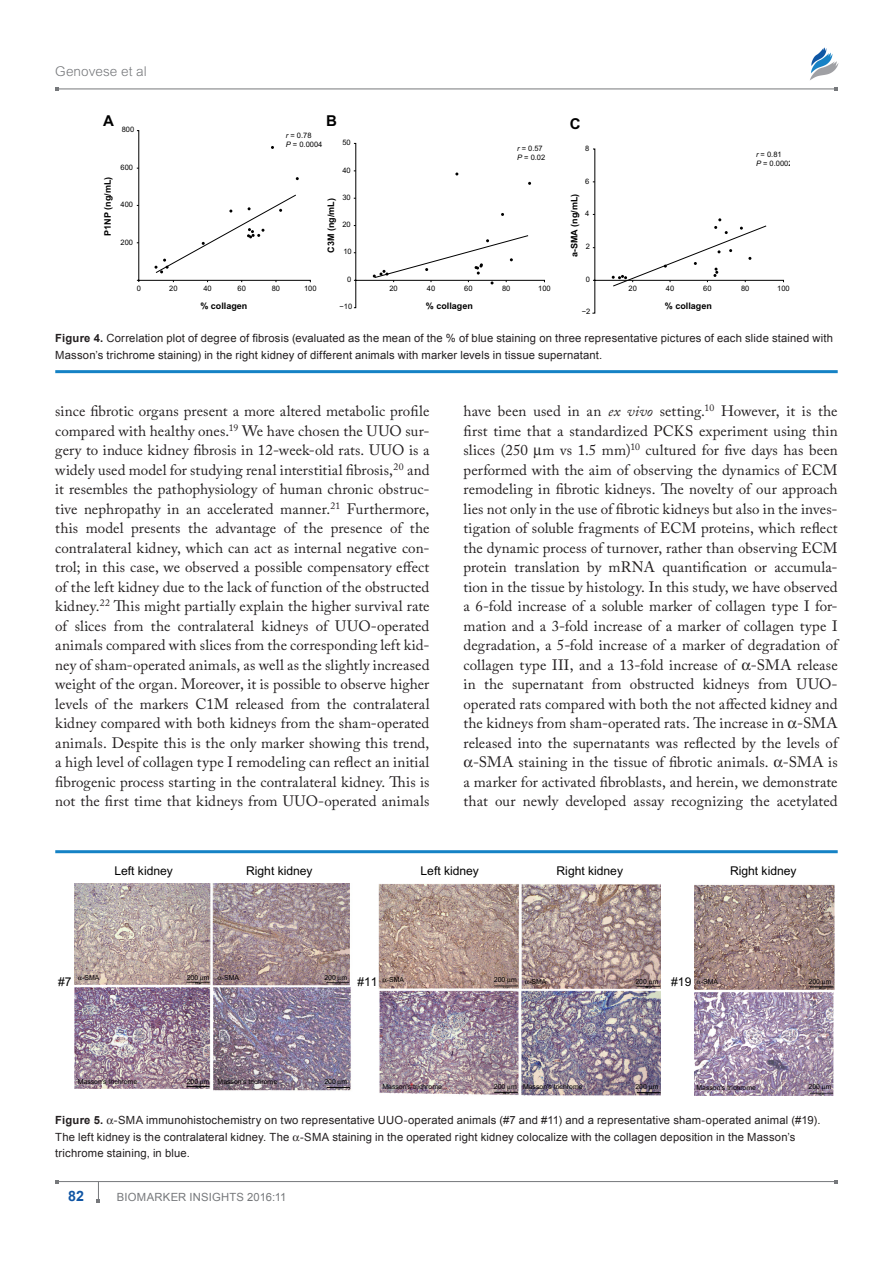
<style>
.page{position:relative;width:893px;height:1263px;background:#fff}
.page>*{position:absolute;margin:0;border:0;box-sizing:border-box;transform-origin:0 0}
.TxF{font:15px/19.5px "Adobe Caslon Pro";letter-spacing:.005em;color:#231f20;text-align:justify}
.t1{font:700 15px "Arial";color:#000}
.t2{font:700 14.25px "Arial";color:#1055a4}
.t3{font:300 13.5px "Arial MT Std";letter-spacing:.005em;color:#76787b}
.t4{font:12.15px "Arial";color:#000}
.FigC{font:11.25px/16.5px "Arial";letter-spacing:.015em;color:#231f20}
.t5{font:11.25px "Arial";letter-spacing:.015em;color:#76787b}
.FigC-2{font:700 11.25px "Arial";letter-spacing:.02em;color:#231f20}
.t6{font:700 9px "Arial";color:#000}
.t7{font:7.5px/9px "Arial";color:#000}
.t8{font:6.9px "Arial";color:#000}
.s1{font-style:italic}
.s2{font-weight:700}
.s3{font-weight:400}
</style>
<div class="page">
<hr style="left:57px;top:89px;width:779px;height:1px;background:#76787b">
<hr style="left:57px;top:1181px;width:779px;height:1px;background:#76787b">
<img style="left:810px;top:47px;width:29px;height:33px">
<svg style="left:97px;top:1182px;width:3px;height:20px"></svg>
<hr style="left:55px;top:850px;width:783px;height:3px;background:#1582c5">
<img style="left:75px;top:883px;width:276px;height:208px">
<img style="left:378px;top:884px;width:282px;height:212px">
<img style="left:694px;top:884px;width:141px;height:211px">
<hr style="left:55px;top:370px;width:783px;height:3px;background:#1582c5">
<svg style="left:136px;top:130px;width:175px;height:153px"></svg>
<svg style="left:353px;top:143px;width:431px;height:171px"></svg>
<svg style="left:78px;top:976px;width:4px;height:4px"></svg>
<svg style="left:200px;top:976px;width:4px;height:5px"></svg>
<svg style="left:218px;top:976px;width:4px;height:4px"></svg>
<svg style="left:338px;top:976px;width:4px;height:5px"></svg>
<svg style="left:383px;top:979px;width:4px;height:3px"></svg>
<svg style="left:507px;top:979px;width:4px;height:5px"></svg>
<svg style="left:525px;top:980px;width:4px;height:4px"></svg>
<svg style="left:649px;top:980px;width:4px;height:5px"></svg>
<svg style="left:697px;top:980px;width:4px;height:4px"></svg>
<svg style="left:822px;top:980px;width:4px;height:5px"></svg>
<svg style="left:200px;top:1080px;width:4px;height:5px"></svg>
<svg style="left:338px;top:1080px;width:4px;height:5px"></svg>
<svg style="left:507px;top:1085px;width:4px;height:5px"></svg>
<svg style="left:649px;top:1085px;width:4px;height:5px"></svg>
<svg style="left:822px;top:1086px;width:4px;height:5px"></svg>
<p class="t3" style="left:55px;top:63px;width:93px">Genovese et al</p>
<p class="t1" style="left:103px;top:111px;width:12px">A</p>
<p class="t7" style="left:122px;top:125px;width:14px">800</p>
<p class="t7" style="left:121px;top:163px;width:14px">600</p>
<p class="t6" style="left:102px;top:236px;width:61px;rotate:-90deg">P1NP (ng/mL)</p>
<p class="t7" style="left:121px;top:200px;width:14px">400</p>
<p class="t7" style="left:121px;top:237px;width:14px">200</p>
<p class="t1" style="left:326px;top:111px;width:12px">B</p>
<p class="t1" style="left:570px;top:115px;width:12px">C</p>
<p class="t7" style="left:286px;top:131px;width:38px"><span class="s1">r</span> = 0.78<br><span class="s1">P</span> = 0.0004</p>
<p class="t7" style="left:342px;top:138px;width:10px">50</p>
<p class="t7" style="left:342px;top:166px;width:10px">40</p>
<p class="t7" style="left:342px;top:193px;width:10px">30</p>
<p class="t7" style="left:342px;top:220px;width:10px">20</p>
<p class="t6" style="left:326px;top:253px;width:56px;rotate:-90deg">C3M (ng/mL)</p>
<p class="t7" style="left:343px;top:247px;width:10px">10</p>
<p class="t7" style="left:517px;top:144px;width:30px"><span class="s1">r</span> = 0.57<br><span class="s1">P</span> = 0.02</p>
<p class="t7" style="left:585px;top:144px;width:6px">8</p>
<p class="t7" style="left:585px;top:177px;width:6px">6</p>
<p class="t6" style="left:569px;top:257px;width:65px;rotate:-90deg">a-SMA (ng/mL)</p>
<p class="t7" style="left:585px;top:209px;width:6px">4</p>
<p class="t7" style="left:586px;top:242px;width:6px">2</p>
<p class="t7" style="left:347px;top:275px;width:6px">0</p>
<p class="t7" style="left:586px;top:275px;width:6px">0</p>
<p class="t7" style="left:137px;top:284px;width:6px">0</p>
<p class="t7" style="left:169px;top:284px;width:10px">20</p>
<p class="t7" style="left:203px;top:284px;width:10px">40</p>
<p class="t7" style="left:238px;top:284px;width:10px">60</p>
<p class="t7" style="left:272px;top:284px;width:10px">80</p>
<p class="t7" style="left:304px;top:284px;width:14px">100</p>
<p class="t6" style="left:200px;top:301px;width:49px">% collagen</p>
<p class="t7" style="left:340px;top:302px;width:14px">−10</p>
<p class="t7" style="left:389px;top:284px;width:10px">20</p>
<p class="t7" style="left:427px;top:284px;width:10px">40</p>
<p class="t7" style="left:464px;top:284px;width:10px">60</p>
<p class="t7" style="left:502px;top:284px;width:10px">80</p>
<p class="t7" style="left:538px;top:284px;width:14px">100</p>
<p class="t6" style="left:426px;top:301px;width:49px">% collagen</p>
<p class="t7" style="left:582px;top:307px;width:10px">−2</p>
<p class="t7" style="left:756px;top:150px;width:38px"><span class="s1">r</span> = 0.81<br><span class="s1">P</span> = 0.0002</p>
<p class="t7" style="left:628px;top:284px;width:10px">20</p>
<p class="t7" style="left:666px;top:284px;width:10px">40</p>
<p class="t7" style="left:703px;top:284px;width:10px">60</p>
<p class="t7" style="left:741px;top:284px;width:10px">80</p>
<p class="t7" style="left:777px;top:284px;width:14px">100</p>
<p class="t6" style="left:665px;top:301px;width:49px">% collagen</p>
<p class="FigC" style="left:55px;top:330px;width:779px"><span class="s2">Figure 4.</span> Correlation plot of degree of fibrosis (evaluated as the mean of the % of blue staining on three representative pictures of each slide stained with<br>Masson’s trichrome staining) in the right kidney of different animals with marker levels in tissue supernatant.</p>
<p class="TxF" style="left:55px;top:401px;width:376px">since fibrotic organs present a more altered metabolic profile compared with healthy ones.<sup>19</sup> We have chosen the UUO sur&shy;gery to induce kidney fibrosis in 12-week-old rats. UUO is a widely used model for studying renal interstitial fibrosis,<sup>20</sup> and it resembles the pathophysiology of human chronic obstruc&shy;tive nephropathy in an accelerated manner.<sup>21</sup> Furthermore, this model presents the advantage of the presence of the contralateral kidney, which can act as internal negative con&shy;trol; in this case, we observed a possible compensatory effect of the left kidney due to the lack of function of the obstructed kidney.<sup>22</sup> This might partially explain the higher survival rate of slices from the contralateral kidneys of UUO-operated animals compared with slices from the corresponding left kid&shy;ney of sham-operated animals, as well as the slightly increased weight of the organ. Moreover, it is possible to observe higher levels of the markers C1M released from the contralateral kidney compared with both kidneys from the sham-operated animals. Despite this is the only marker showing this trend, a high level of collagen type I remodeling can reflect an initial fibrogenic process starting in the contralateral kidney. This is not the first time that kidneys from UUO-operated animals</p>
<p class="TxF" style="left:463px;top:401px;width:376px;text-align:right">have been used in an <span class="s1">ex vivo</span> setting.<sup>10</sup> However, it is the first time that a standardized PCKS experiment using thin slices (250 m vs 1.5 mm)<sup>10</sup> cultured for five days has been performed with the aim of observing the dynamics of ECM remodeling in fibrotic kidneys. The novelty of our approach lies not only in the use of fibrotic kidneys but also in the inves&shy;tigation of soluble fragments of ECM proteins, which reflect the dynamic process of turnover, rather than observing ECM protein translation by mRNA quantification or accumula&shy;tion in the tissue by histology. In this study, we have observed a 6-fold increase of a soluble marker of collagen type I for&shy;mation and a 3-fold increase of a marker of collagen type I degradation, a 5-fold increase of a marker of degradation of collagen type III, and a 13-fold increase of -SMA release in the supernatant from obstructed kidneys from UUO&shy;operated rats compared with both the not affected kidney and the kidneys from sham-operated rats. The increase in -SMA released into the supernatants was reflected by the levels of -SMA staining in the tissue of fibrotic animals. -SMA is a marker for activated fibroblasts, and herein, we demonstrate that our newly developed assay recognizing the acetylated</p>
<p class="t4" style="left:114px;top:864px;width:60px">Left kidney</p>
<p class="t4" style="left:421px;top:864px;width:60px">Left kidney</p>
<p class="t4" style="left:557px;top:864px;width:68px">Right kidney</p>
<p class="t4" style="left:246px;top:864px;width:68px">Right kidney</p>
<p class="t4" style="left:730px;top:864px;width:68px">Right kidney</p>
<p class="t8" style="left:82px;top:973px;width:19px">-SMA</p>
<p class="t8" style="left:187px;top:973px;width:24px">200 m</p>
<p class="t8" style="left:222px;top:973px;width:19px">-SMA</p>
<p class="t8" style="left:324px;top:973px;width:24px">200 m</p>
<p class="t8" style="left:387px;top:976px;width:19px">-SMA</p>
<p class="t8" style="left:494px;top:976px;width:24px">200 m</p>
<p class="t8" style="left:529px;top:977px;width:19px">-SMA</p>
<p class="t8" style="left:635px;top:977px;width:24px">200 m</p>
<p class="t8" style="left:701px;top:977px;width:19px">-SMA</p>
<p class="t8" style="left:808px;top:977px;width:24px">200 m</p>
<p class="t4" style="left:58px;top:974px;width:15px">#7</p>
<p class="t4" style="left:358px;top:974px;width:22px">#11</p>
<p class="t4" style="left:671px;top:974px;width:22px">#19</p>
<p class="t8" style="left:187px;top:1077px;width:24px">200 m</p>
<p class="t8" style="left:324px;top:1077px;width:24px">200 m</p>
<p class="t8" style="left:78px;top:1078px;width:61px">Masson's trichrome</p>
<p class="t8" style="left:218px;top:1078px;width:61px">Masson's trichrome</p>
<p class="t8" style="left:494px;top:1082px;width:24px">200 m</p>
<p class="t8" style="left:635px;top:1082px;width:24px">200 m</p>
<p class="t8" style="left:696px;top:1083px;width:61px">Masson's trichrome</p>
<p class="t8" style="left:808px;top:1083px;width:24px">200 m</p>
<p class="t8" style="left:382px;top:1083px;width:61px">Masson's trichrome</p>
<p class="t8" style="left:523px;top:1083px;width:61px">Masson's trichrome</p>
<p class="FigC" style="left:55px;top:1112px;width:767px;text-indent:91px">immunohistochemistry on two representative UUO-operated animals (#7 and #11) and a representative sham-operated animal (#19).<br>The left kidney is the contralateral kidney. The -SMA</p>
<p class="FigC-2" style="left:55px;top:1113px;width:73px">Figure 5. <span class="s3">-SMA</span></p>
<p class="FigC" style="left:332px;top:1129px;width:464px">staining in the operated right kidney colocalize with the collagen deposition in the Masson’s</p>
<p class="FigC" style="left:55px;top:1145px;width:136px">trichrome staining, in blue.</p>
<p class="t2" style="left:68px;top:1186px;width:17px">82</p>
<p class="t5" style="left:117px;top:1189px;width:171px">Biomarker I nsights 2016:11</p>
</div>
